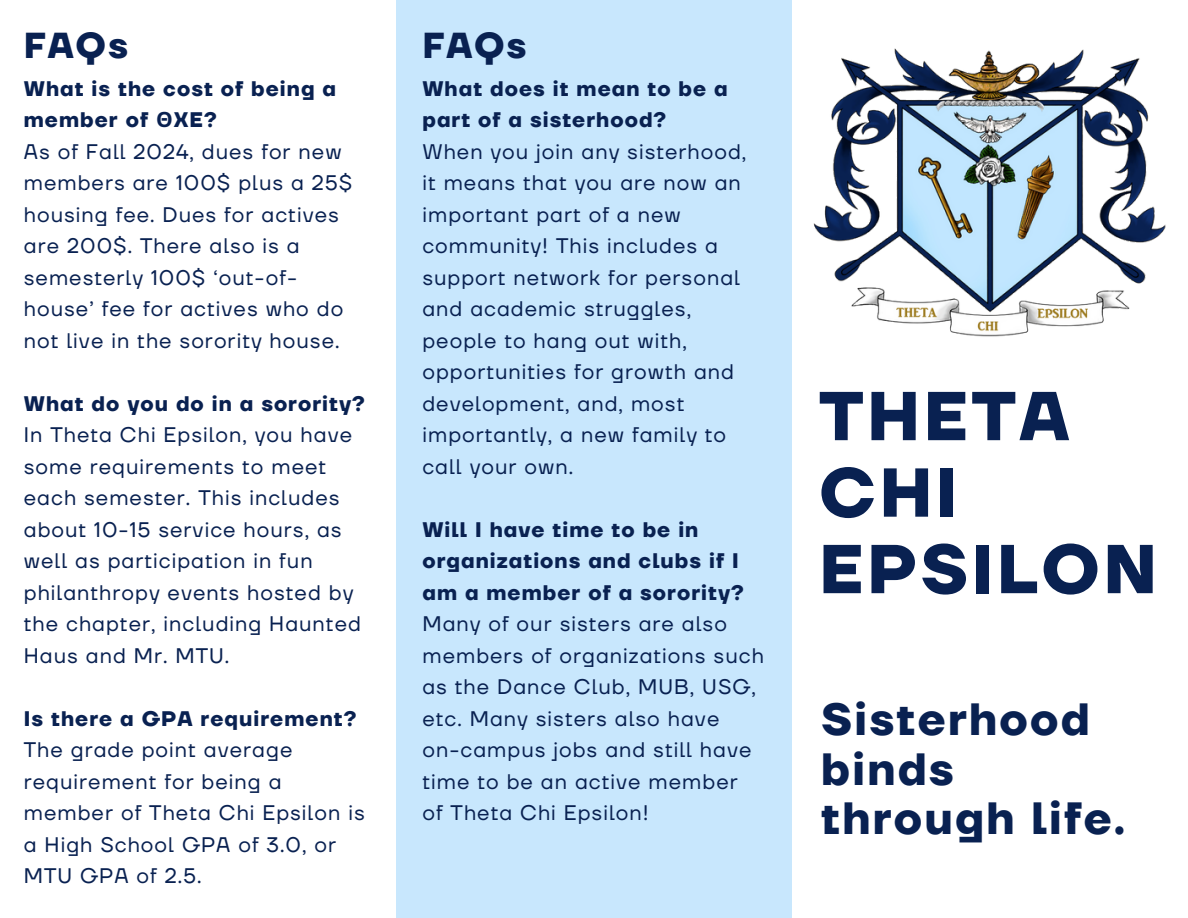
<style>
.page{position:relative;width:1188px;height:918px;background:#fff}
.page>*{position:absolute;margin:0;border:0;box-sizing:border-box;transform-origin:0 0}
.t1{font:700 69px/76.5px "TT Firs Neue";letter-spacing:.05em;color:#092151}
.t2{font:700 45px/49.5px "TT Firs Neue";letter-spacing:.05em;color:#092151}
.t3{font:700 36px "TT Firs Neue";letter-spacing:.05em;color:#092151}
.t4{font:21px/31.5px "TT Firs Neue";letter-spacing:.05em;color:#092151}
.t5{font:700 21px/31.5px "TT Firs Neue";letter-spacing:.05em;color:#092151}
.s1{font-family:"Noto Sans"}
</style>
<div class="page">
<div style="left:396px;top:0;width:396px;height:917px;background:#c8e7fd"></div>
<img style="left:813px;top:48px;width:353px;height:289px">
<p class="t3" style="left:24px;top:23px;width:106px">FAQs</p>
<p class="t5" style="left:24px;top:74px;width:314px">What is the cost of being a member of <span class="s1">Θ</span>XE?</p>
<p class="t4" style="left:24px;top:137px;width:330px">As of Fall 2024, dues for new members are 100$ plus a 25$ housing fee. Dues for actives are 200$. There also is a semesterly 100$ ‘out-of&shy;house’ fee for actives who do not live in the sorority house.</p>
<p class="t5" style="left:24px;top:389px;width:343px">What do you do in a sorority?</p>
<p class="t4" style="left:24px;top:420px;width:339px">In Theta Chi Epsilon, you have some requirements to meet each semester. This includes about 10-15 service hours, as well as participation in fun philanthropy events hosted by the chapter, including Haunted<br>Haus and Mr. MTU.</p>
<p class="t5" style="left:24px;top:704px;width:334px">Is there a GPA requirement?</p>
<p class="t4" style="left:24px;top:735px;width:342px">The grade point average requirement for being a member of Theta Chi Epsilon is a High School GPA of 3.0, or<br>MTU GPA of 2.5.</p>
<p class="t3" style="left:422px;top:23px;width:106px">FAQs</p>
<p class="t5" style="left:422px;top:74px;width:307px">What does it mean to be a part of a sisterhood?</p>
<p class="t4" style="left:422px;top:137px;width:325px">When you join any sisterhood, it means that you are now an important part of a new community! This includes a support network for personal and academic struggles, people to hang out with, opportunities for growth and development, and, most importantly, a new family to call your own.</p>
<p class="t5" style="left:422px;top:515px;width:323px">Will I have time to be in organizations and clubs if I am a member of a sorority?</p>
<p class="t4" style="left:422px;top:609px;width:343px">Many of our sisters are also members of organizations such as the Dance Club, MUB, USG, etc. Many sisters also have on-campus jobs and still have time to be an active member<br>of Theta Chi Epsilon!</p>
<h1 class="t1" style="left:819px;top:381px;width:340px">THETA<br>CHI<br>EPSILON</h1>
<h2 class="t2" style="left:821px;top:697px;width:305px">Sisterhood binds through life.</h2>
</div>
